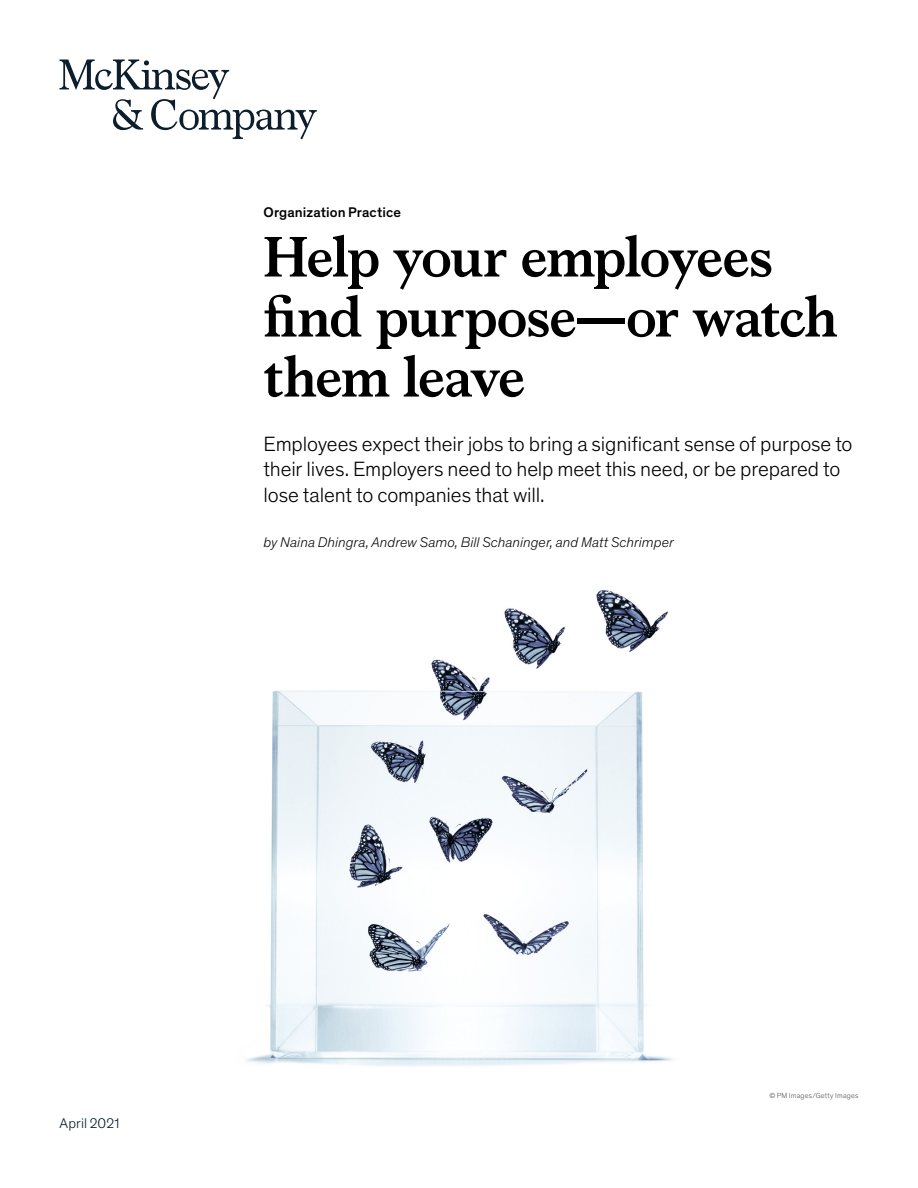
<style>
.page{position:relative;width:918px;height:1188px;background:#fff}
.page>*{position:absolute;margin:0;border:0;box-sizing:border-box;transform-origin:0 0}
.t1{font:700 57px/60px "Bower";letter-spacing:-.02em;color:#000}
.t2{font:300 21px/25.5px "Mc Kinsey Sans";letter-spacing:-.005em;color:#000}
.t3{font:italic 300 14.25px "Mc Kinsey Sans";letter-spacing:.005em;color:#000}
.t4{font:500 14.25px "Mc Kinsey Sans";letter-spacing:.005em;color:#000}
.t5{font:300 14.25px "Mc Kinsey Sans";letter-spacing:.005em;color:#051c2c}
.t6{font:300 7.5px "Mc Kinsey Sans";letter-spacing:.02em;color:#575756}
</style>
<div class="page">
<img style="left:246px;top:590px;width:428px;height:476px">
<svg style="left:60px;top:60px;width:257px;height:79px"></svg>
<p class="t4" style="left:264px;top:201px;width:139px">Organization Practice</p>
<h1 class="t1" style="left:264px;top:223px;width:576px">Help your employees find purpose—or watch them leave</h1>
<p class="t2" style="left:264px;top:430px;width:591px">Employees expect their jobs to bring a significant sense of purpose to their lives. Employers need to help meet this need, or be prepared to lose talent to companies that will.</p>
<p class="t3" style="left:264px;top:532px;width:412px">by Naina Dhingra, Andrew Samo, Bill Schaninger, and Matt Schrimper</p>
<p class="t5" style="left:60px;top:1113px;width:61px">April 2021</p>
<p class="t6" style="left:769px;top:1090px;width:91px">© PM Images/Getty Images</p>
</div>
